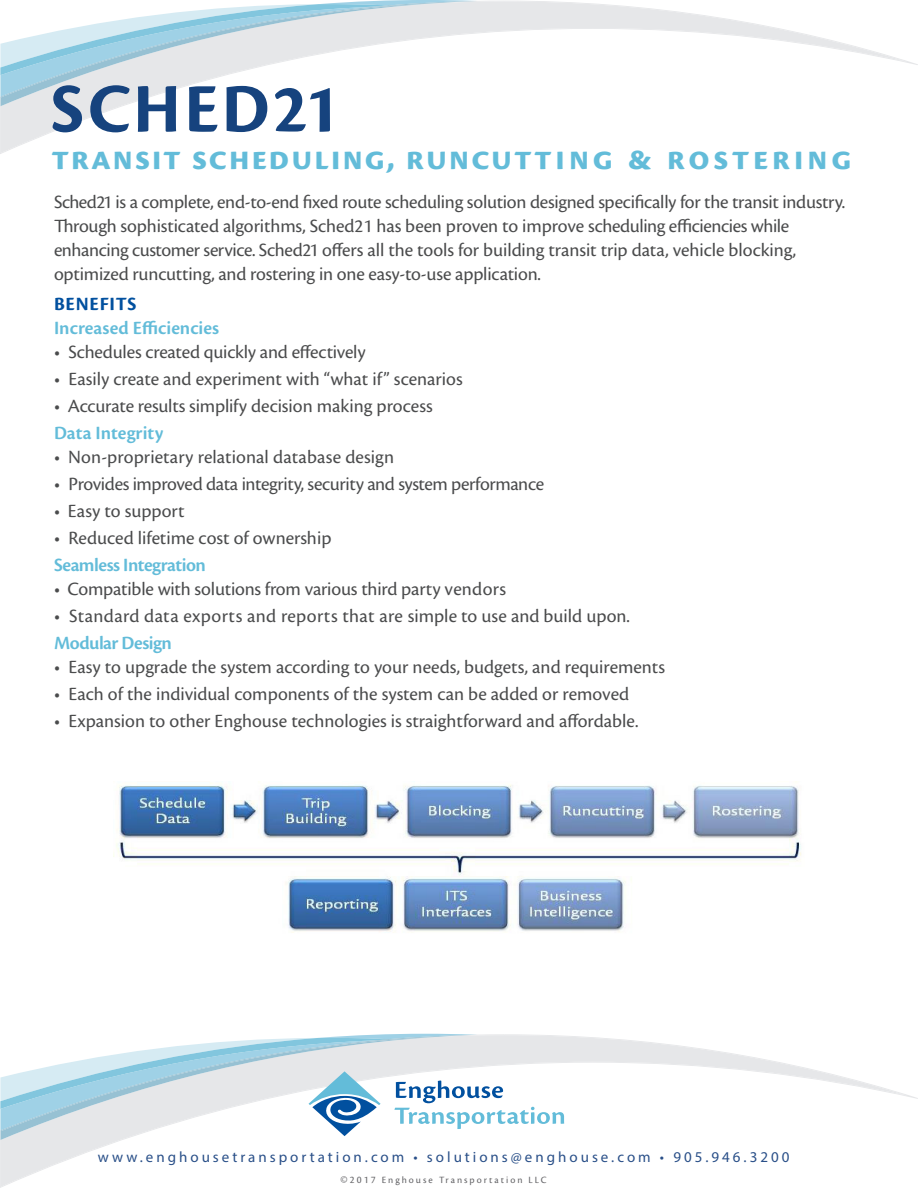
<style>
.page{position:relative;width:918px;height:1188px;background:#fff}
.page>*{position:absolute;margin:0;border:0;box-sizing:border-box;transform-origin:0 0}
.t1{font:700 72px "Cronos Pro";letter-spacing:.04em;color:#16437e}
.t2{font:700 36px "Cronos Pro";letter-spacing:.05em;color:#63bcd9}
.body_text{font:19.5px/24px "Cronos Pro";letter-spacing:-.005em;color:#4b4c4d}
.body_text-2{font:600 19.5px "Cronos Pro";letter-spacing:-.015em;color:#63bcd9}
.body_text-3{font:600 19.5px "Cronos Pro";letter-spacing:.005em;color:#63bcd9}
.subheading{font:700 19.5px "Cronos Pro";letter-spacing:.035em;color:#01509f}
.t3{font:15px "Myriad Pro";letter-spacing:.2em;color:#294f88}
.t4{font:10.05px "Cronos Pro";letter-spacing:.2em;color:#636366}
.s1{font-family:"Myriad Pro";font-size:10.5px}
.s2{font-size:10.5px}
</style>
<div class="page">
<img style="left:113px;top:783px;width:688px;height:150px">
<svg style="left:0;top:1px;width:918px;height:153px"></svg>
<svg style="left:0;top:1px;width:504px;height:105px"></svg>
<svg style="left:0;top:1036px;width:918px;height:152px"></svg>
<svg style="left:0;top:1034px;width:564px;height:106px"></svg>
<h1 class="t1" style="left:51px;top:68px;width:291px">SCHED21</h1>
<h2 class="t2" style="left:51px;top:137px;width:802px">transit scheduling, runcutting &amp; rostering</h2>
<p class="body_text" style="left:54px;top:190px;width:793px">Sched21 is a complete, end-to-end fixed route scheduling solution designed specifically for the transit industry.<br>Through sophisticated algorithms, Sched21 has been proven to improve scheduling efficiencies while enhancing customer service. Sched21 offers all the tools for building transit trip data, vehicle blocking, optimized runcutting, and rostering in one easy-to-use application.</p>
<p class="subheading" style="left:54px;top:293px;width:84px">BENEFITS</p>
<p class="body_text-2" style="left:54px;top:317px;width:167px">Increased Efficiencies</p>
<p class="body_text" style="left:54px;top:340px;width:313px">• Schedules created quickly and effectively</p>
<p class="body_text" style="left:54px;top:367px;width:410px">• Easily create and experiment with “what if” scenarios</p>
<p class="body_text" style="left:54px;top:394px;width:380px">• Accurate results simplify decision making process</p>
<p class="body_text-3" style="left:54px;top:422px;width:111px">Data Integrity</p>
<p class="body_text" style="left:54px;top:445px;width:342px">• Non-proprietary relational database design</p>
<p class="body_text" style="left:54px;top:472px;width:492px">• Provides improved data integrity, security and system performance</p>
<p class="body_text" style="left:54px;top:499px;width:132px">• Easy to support</p>
<p class="body_text" style="left:54px;top:526px;width:279px">• Reduced lifetime cost of ownership</p>
<p class="body_text-2" style="left:54px;top:554px;width:153px">Seamless Integration</p>
<p class="body_text" style="left:54px;top:577px;width:454px">• Compatible with solutions from various third party vendors</p>
<p class="body_text" style="left:54px;top:604px;width:577px">• Standard data exports and reports that are simple to use and build upon.</p>
<p class="body_text-2" style="left:54px;top:632px;width:120px">Modular Design</p>
<p class="body_text" style="left:54px;top:655px;width:613px">• Easy to upgrade the system according to your needs, budgets, and requirements</p>
<p class="body_text" style="left:54px;top:682px;width:577px">• Each of the individual components of the system can be added or removed</p>
<p class="body_text" style="left:54px;top:709px;width:586px">• Expansion to other Enghouse technologies is straightforward and affordable.</p>
<p class="t3" style="left:98px;top:1148px;width:693px">www.enghousetransportation.com • solutions@enghouse.com • 905.946.3200</p>
<p class="t4" style="left:341px;top:1174px;width:208px"><span class="s1">©</span><span class="s2">2017</span> Enghouse Transportation LLC</p>
</div>
